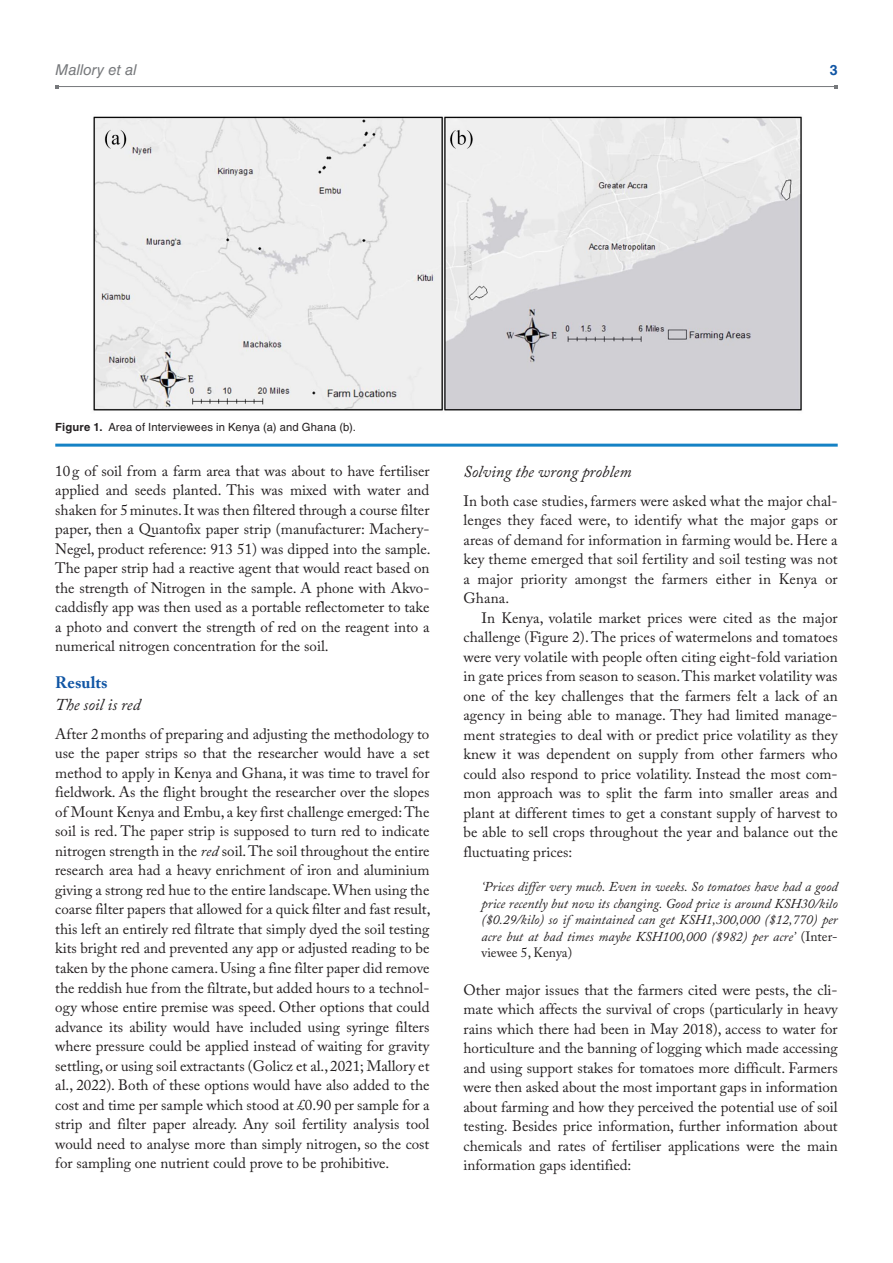
<style>
.page{position:relative;width:893px;height:1263px;background:#fff}
.page>*{position:absolute;margin:0;border:0;box-sizing:border-box;transform-origin:0 0}
.t1{font:italic 16.5px "Adobe Caslon Pro";color:#231f20}
.t2{font:700 16.5px "Adobe Caslon Pro";letter-spacing:.005em;color:#1055a4}
.t3{font:15px/19.5px "Adobe Caslon Pro";color:#231f20;text-align:justify}
.t4{font:italic 15px "Helvetica LT Std";color:#76787b}
.t5{font:700 14.25px "Helvetica LT Std";color:#1055a4}
.t6{font:italic 13.5px/16.5px "Adobe Caslon Pro";color:#231f20;text-align:justify}
.t7{font:11.25px "Helvetica LT Std";letter-spacing:.015em;color:#231f20}
.s1{font-weight:700}
.s2{font-style:italic}
.s3{font-style:normal}
</style>
<div class="page">
<hr style="left:57px;top:86px;width:779px;height:1px;background:#76787b">
<hr style="left:55px;top:444px;width:783px;height:3px;background:#1582c5">
<img style="left:93px;top:116px;width:709px;height:295px">
<p class="t4" style="left:55px;top:61px;width:83px">Mallory et al</p>
<p class="t5" style="left:830px;top:61px;width:9px">3</p>
<p class="t7" style="left:55px;top:420px;width:302px"><span class="s1">Figure 1.</span> Area of Interviewees in Kenya (a) and Ghana (b).</p>
<p class="t3" style="left:55px;top:461px;width:377px">10g of soil from a farm area that was about to have fertiliser applied and seeds planted. This was mixed with water and shaken for 5minutes. It was then filtered through a course filter paper, then a Quantofix paper strip (manufacturer: Machery-Negel, product reference: 913 51) was dipped into the sample.<br>The paper strip had a reactive agent that would react based on the strength of Nitrogen in the sample. A phone with Akvo&shy;caddisfly app was then used as a portable reflectometer to take a photo and convert the strength of red on the reagent into a numerical nitrogen concentration for the soil.</p>
<p class="t2" style="left:55px;top:673px;width:54px">Results</p>
<p class="t1" style="left:55px;top:695px;width:87px">The soil is red</p>
<p class="t3" style="left:55px;top:724px;width:377px">After 2months of preparing and adjusting the methodology to use the paper strips so that the researcher would have a set method to apply in Kenya and Ghana, it was time to travel for fieldwork. As the flight brought the researcher over the slopes of Mount Kenya and Embu, a key first challenge emerged: The soil is red. The paper strip is supposed to turn red to indicate nitrogen strength in the <span class="s2">red</span> soil. The soil throughout the entire research area had a heavy enrichment of iron and aluminium giving a strong red hue to the entire landscape. When using the coarse filter papers that allowed for a quick filter and fast result, this left an entirely red filtrate that simply dyed the soil testing kits bright red and prevented any app or adjusted reading to be taken by the phone camera. Using a fine filter paper did remove the reddish hue from the filtrate, but added hours to a technol&shy;ogy whose entire premise was speed. Other options that could advance its ability would have included using syringe filters where pressure could be applied instead of waiting for gravity settling, or using soil extractants (Golicz et al., 2021; Mallory et al., 2022). Both of these options would have also added to the cost and time per sample which stood at £0.90 per sample for a strip and filter paper already. Any soil fertility analysis tool would need to analyse more than simply nitrogen, so the cost for sampling one nutrient could prove to be prohibitive.</p>
<p class="t1" style="left:463px;top:462px;width:169px">Solving the wrong problem</p>
<p class="t3" style="left:463px;top:491px;width:376px">In both case studies, farmers were asked what the major chal&shy;lenges they faced were, to identify what the major gaps or areas of demand for information in farming would be. Here a key theme emerged that soil fertility and soil testing was not a major priority amongst the farmers either in Kenya or Ghana.</p>
<p class="t3" style="left:463px;top:608px;width:376px;text-indent:18px">In Kenya, volatile market prices were cited as the major challenge (Figure 2). The prices of watermelons and tomatoes were very volatile with people often citing eight-fold variation in gate prices from season to season. This market volatility was one of the key challenges that the farmers felt a lack of an agency in being able to manage. They had limited manage&shy;ment strategies to deal with or predict price volatility as they knew it was dependent on supply from other farmers who could also respond to price volatility. Instead the most com&shy;mon approach was to split the farm into smaller areas and plant at different times to get a constant supply of harvest to be able to sell crops throughout the year and balance out the fluctuating prices:</p>
<p class="t6" style="left:481px;top:878px;width:358px">‘Prices differ very much. Even in weeks. So tomatoes have had a good price recently but now its changing. Good price is around KSH30/kilo ($0.29/kilo) so if maintained can get KSH1,300,000 ($12,770) per acre but at bad times maybe KSH100,000 ($982) per acre’ <span class="s3">(Inter&shy;viewee 5, Kenya)</span></p>
<p class="t3" style="left:463px;top:980px;width:376px">Other major issues that the farmers cited were pests, the cli&shy;mate which affects the survival of crops (particularly in heavy rains which there had been in May 2018), access to water for horticulture and the banning of logging which made accessing and using support stakes for tomatoes more difficult. Farmers were then asked about the most important gaps in information about farming and how they perceived the potential use of soil testing. Besides price information, further information about chemicals and rates of fertiliser applications were the main information gaps identified:</p>
</div>
